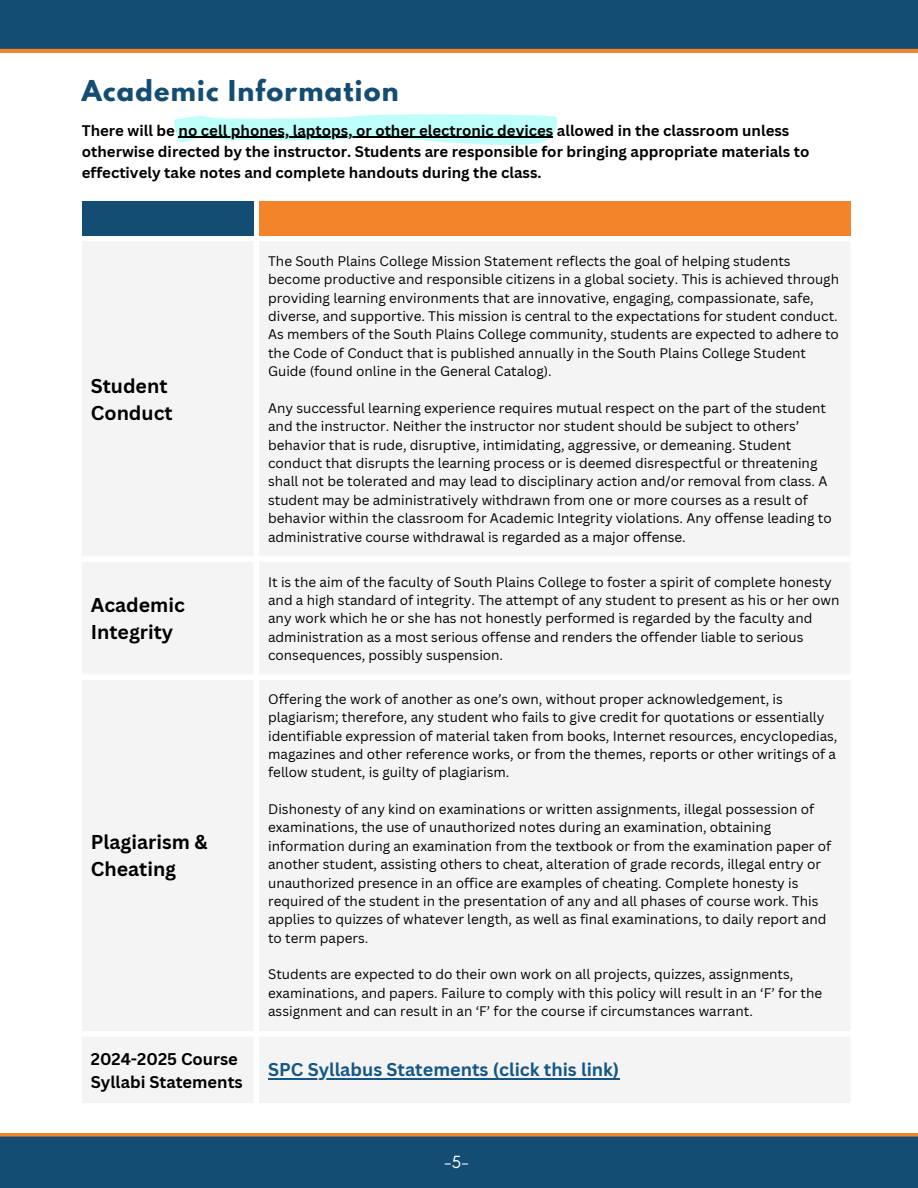
<style>
.page{position:relative;width:918px;height:1188px;background:#fff}
.page>*{position:absolute;margin:0;border:0;box-sizing:border-box;transform-origin:0 0}
.t1{font:700 25.5px "League Spartan";letter-spacing:.05em;color:#144d74}
.t2{font:700 19.5px/27.2px "Canva Sans";color:#000}
.t3{font:700 18px "Canva Sans";color:#145786}
.t4{font:18px "Glacial Indifference";color:#fff}
.t5{font:700 16.5px/22.8px "Canva Sans";color:#000}
.t6{font:700 15px/21.3px "Canva Sans";color:#000}
.t7{font:13.5px/18.3px "Canva Sans";color:#000}
</style>
<div class="page">
<svg style="left:0;top:1133px;width:918px;height:55px;background:#22506f"></svg>
<svg style="left:0;top:0;width:918px;height:52px;background:#21506f"></svg>
<div style="left:82px;top:201px;width:172px;height:35px;background:#144d74"></div>
<div style="left:259px;top:201px;width:591px;height:35px;background:#f48429"></div>
<div style="left:82px;top:242px;width:768px;height:861px;background:#f4f4f4"></div>
<hr style="left:268px;top:1078px;width:351px;height:2px;background:#145786">
<svg style="left:174px;top:114px;width:383px;height:31px;fill:#befffb"></svg>
<hr style="left:179px;top:137px;width:374px;height:1px;background:#000">
<p class="t1" style="left:82px;top:78px;width:318px">Academic Information</p>
<h1 class="t6" style="left:82px;top:119px;width:709px">There will be no cell phones, laptops, or other electronic devices allowed in the classroom unless</h1>
<p class="t6" style="left:82px;top:141px;width:729px">otherwise directed by the instructor. Students are responsible for bringing appropriate materials to effectively take notes and complete handouts during the class.</p>
<p class="t2" style="left:91px;top:372px;width:78px">Student</p>
<p class="t2" style="left:91px;top:399px;width:83px">Conduct</p>
<p class="t2" style="left:91px;top:591px;width:96px">Academic</p>
<p class="t2" style="left:91px;top:618px;width:84px">Integrity</p>
<p class="t2" style="left:91px;top:828px;width:118px">Plagiarism &amp;<br>Cheating</p>
<p class="t7" style="left:268px;top:252px;width:572px">The South Plains College Mission Statement reflects the goal of helping students become productive and responsible citizens in a global society. This is achieved through providing learning environments that are innovative, engaging, compassionate, safe, diverse, and supportive. This mission is central to the expectations for student conduct.<br>As members of the South Plains College community, students are expected to adhere to the Code of Conduct that is published annually in the South Plains College Student Guide (found online in the General Catalog).</p>
<p class="t7" style="left:268px;top:399px;width:565px">Any successful learning experience requires mutual respect on the part of the student and the instructor. Neither the instructor nor student should be subject to others’ behavior that is rude, disruptive, intimidating, aggressive, or demeaning. Student conduct that disrupts the learning process or is deemed disrespectful or threatening shall not be tolerated and may lead to disciplinary action and/or removal from class. A student may be administratively withdrawn from one or more courses as a result of behavior within the classroom for Academic Integrity violations. Any offense leading to administrative course withdrawal is regarded as a major offense.</p>
<p class="t7" style="left:268px;top:572px;width:573px">It is the aim of the faculty of South Plains College to foster a spirit of complete honesty and a high standard of integrity. The attempt of any student to present as his or her own any work which he or she has not honestly performed is regarded by the faculty and administration as a most serious offense and renders the offender liable to serious consequences, possibly suspension.</p>
<p class="t7" style="left:268px;top:689px;width:571px">Offering the work of another as one’s own, without proper acknowledgement, is plagiarism; therefore, any student who fails to give credit for quotations or essentially identifiable expression of material taken from books, Internet resources, encyclopedias, magazines and other reference works, or from the themes, reports or other writings of a fellow student, is guilty of plagiarism.</p>
<p class="t7" style="left:268px;top:800px;width:565px">Dishonesty of any kind on examinations or written assignments, illegal possession of examinations, the use of unauthorized notes during an examination, obtaining information during an examination from the textbook or from the examination paper of another student, assisting others to cheat, alteration of grade records, illegal entry or unauthorized presence in an office are examples of cheating. Complete honesty is required of the student in the presentation of any and all phases of course work. This applies to quizzes of whatever length, as well as final examinations, to daily report and to term papers.</p>
<p class="t7" style="left:268px;top:965px;width:556px">Students are expected to do their own work on all projects, quizzes, assignments, examinations, and papers. Failure to comply with this policy will result in an ‘F’ for the assignment and can result in an ‘F’ for the course if circumstances warrant.</p>
<p class="t5" style="left:91px;top:1047px;width:153px">2024-2025 Course<br>Syllabi Statements</p>
<p class="t3" style="left:268px;top:1057px;width:353px">SPC Syllabus Statements (click this link)</p>
<p class="t4" style="left:444px;top:1151px;width:26px">-5-</p>
</div>
